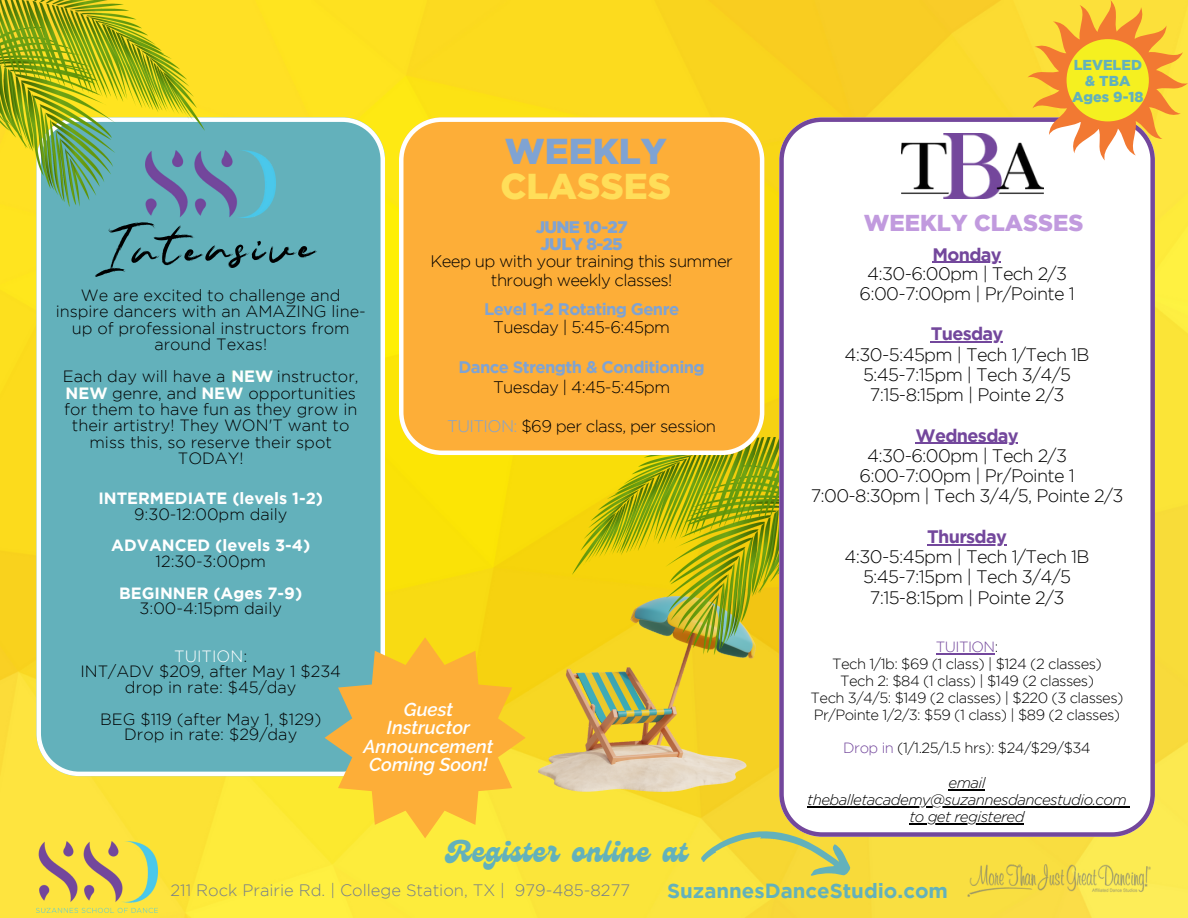
<style>
.page{position:relative;width:1188px;height:918px;background:#fff}
.page>*{position:absolute;margin:0;border:0;box-sizing:border-box;transform-origin:0 0}
.t1{font:88.2px "Jester Brush";color:#000}
.t2{font:900 35.85px/34.8px "Gotham";color:#ffde59}
.t3{font:30px "Genty";letter-spacing:.035em;color:#63b1bb}
.t4{font:900 22.95px "Gotham";color:#c19ade}
.t5{font:700 20.4px "Gotham";color:#63b1bb}
.t6{font:italic 600 18.6px/18.6px "Raleway";color:#fff;text-align:center}
.t7{font:300 18px "Gotham";letter-spacing:-.035em;color:#000}
.t8{font:700 18px "Gotham";letter-spacing:-.035em;color:#73479c}
.t9{font:300 16.65px/18.8px "Gotham";letter-spacing:-.035em;color:#000;text-align:center}
.t10{font:700 16.65px "Gotham";letter-spacing:-.035em;color:#7fa3d3}
.t11{font:900 16.65px "Gotham";letter-spacing:-.035em;color:#7fa3d3}
.t12{font:300 16.5px "Gotham";color:#747d8b}
.t13{font:300 16.35px/16.4px "Gotham";color:#000;text-align:center}
.t14{font:700 16.35px "Gotham";color:#fff}
.t15{font:300 16.35px "Gotham";color:#fff}
.t16{font:italic 300 15px "Gotham";letter-spacing:-.035em;color:#000}
.t17{font:300 14.7px "Gotham";letter-spacing:-.035em;color:#000}
.t18{font:300 14.7px "Gotham";letter-spacing:-.035em;color:#73479c}
.t19{font:900 14.4px/15.9px "Gotham";color:#63b1bb;text-align:center}
.s1{color:#7fa3d3}
.s2{font-weight:700;color:#fff}
.s3{color:#000}
.s4{color:#73479c}
</style>
<div class="page">
<img style="left:0;top:0;width:1188px;height:918px">
<img style="left:539px;top:597px;width:216px;height:194px">
<img style="left:573px;top:438px;width:206px;height:217px">
<div style="left:399px;top:117px;width:365px;height:338px;background:#fdae38"></div>
<svg style="left:779px;top:117px;width:376px;height:720px"></svg>
<img style="left:901px;top:133px;width:143px;height:65px">
<hr style="left:933px;top:262px;width:68px;height:1px;background:#73479c">
<hr style="left:931px;top:342px;width:72px;height:1px;background:#73479c">
<hr style="left:916px;top:443px;width:102px;height:1px;background:#73479c">
<hr style="left:927px;top:544px;width:79px;height:1px;background:#73479c">
<hr style="left:936px;top:653px;width:59px;height:1px;background:#73479c">
<hr style="left:949px;top:789px;width:36px;height:1px;background:#000">
<hr style="left:807px;top:806px;width:319px;height:1px;background:#000">
<hr style="left:909px;top:823px;width:115px;height:1px;background:#000">
<svg style="left:1027px;top:0;width:161px;height:160px;background:#f7bf57"></svg>
<div style="left:1067px;top:39px;width:82px;height:82px;background:#f5f020;border-radius:50%"></div>
<div style="left:36px;top:117px;width:349px;height:659px;background:#63b1bb"></div>
<img style="left:145px;top:150px;width:131px;height:68px">
<svg style="left:325px;top:637px;width:201px;height:201px;background:#ecbe41"></svg>
<img style="left:967px;top:865px;width:183px;height:31px">
<img style="left:36px;top:842px;width:122px;height:71px">
<svg style="left:700px;top:820px;width:155px;height:65px;background:#e0d359"></svg>
<img style="left:0;top:1px;width:205px;height:206px">
<p class="t2" style="left:500px;top:137px;width:172px"><span class="s1">WEEKLY<br></span>CLASSES</p>
<p class="t11" style="left:536px;top:221px;width:93px">JUNE 10-27</p>
<h1 class="t11" style="left:541px;top:237px;width:84px">JULY 8-25</h1>
<p class="t9" style="left:430px;top:253px;width:304px">Keep up with your training this summer through weekly classes!</p>
<p class="t10" style="left:484px;top:303px;width:197px">Level 1-2 Rotating Genre</p>
<p class="t9" style="left:493px;top:319px;width:178px">Tuesday | 5:45-6:45pm</p>
<p class="t10" style="left:459px;top:361px;width:248px">Dance Strength &amp; Conditioning</p>
<p class="t9" style="left:493px;top:379px;width:179px">Tuesday | 4:45-5:45pm</p>
<p class="t9" style="left:447px;top:418px;width:271px"><span class="s1">TUITION:</span> $69 per class, per session</p>
<p class="t1" style="left:105px;top:209px;width:210px;rotate:-2deg">Intensive</p>
<p class="t13" style="left:56px;top:288px;width:312px">We are excited to challenge and inspire dancers with an AMAZING line&shy;up of professional instructors from around Texas!</p>
<p class="t13" style="left:63px;top:370px;width:297px">Each day will have a <span class="s2">NEW</span> instructor,<br><span class="s2">NEW</span> genre, and <span class="s2">NEW</span> opportunities for them to have fun as they grow in their artistry! They WON'T want to miss this, so reserve their spot<br>TODAY!</p>
<p class="t14" style="left:98px;top:492px;width:226px">INTERMEDIATE (levels 1-2)</p>
<p class="t13" style="left:134px;top:507px;width:155px">9:30-12:00pm daily</p>
<p class="t14" style="left:111px;top:540px;width:201px">ADVANCED (levels 3-4)</p>
<p class="t13" style="left:156px;top:554px;width:112px">12:30-3:00pm</p>
<p class="t14" style="left:119px;top:587px;width:185px">BEGINNER (Ages 7-9)</p>
<p class="t13" style="left:140px;top:602px;width:144px">3:00-4:15pm daily</p>
<p class="t15" style="left:174px;top:650px;width:74px">TUITION<span class="s3">:</span></p>
<p class="t13" style="left:80px;top:665px;width:262px">INT/ADV $209, after May 1 $234</p>
<p class="t13" style="left:125px;top:680px;width:173px">drop in rate: $45/day</p>
<p class="t13" style="left:100px;top:712px;width:223px">BEG $119 (after May 1, $129)</p>
<p class="t13" style="left:124px;top:728px;width:174px">Drop in rate: $29/day</p>
<p class="t6" style="left:364px;top:700px;width:131px">Guest<br>Instructor<br>Announcement<br>Coming Soon!</p>
<p class="t19" style="left:1072px;top:58px;width:73px">LEVELED &amp; TBA<br>Ages 9-18</p>
<p class="t4" style="left:864px;top:214px;width:221px">WEEKLY CLASSES</p>
<p class="t8" style="left:933px;top:247px;width:71px">Monday</p>
<p class="t7" style="left:867px;top:267px;width:201px">4:30-6:00pm | Tech 2/3</p>
<p class="t7" style="left:859px;top:287px;width:217px">6:00-7:00pm | Pr/Pointe 1</p>
<p class="t8" style="left:931px;top:327px;width:74px">Tuesday</p>
<p class="t7" style="left:845px;top:348px;width:246px">4:30-5:45pm | Tech 1/Tech 1B</p>
<p class="t7" style="left:863px;top:368px;width:210px">5:45-7:15pm | Tech 3/4/5</p>
<p class="t7" style="left:870px;top:388px;width:196px">7:15-8:15pm | Pointe 2/3</p>
<p class="t8" style="left:916px;top:429px;width:105px">Wednesday</p>
<p class="t7" style="left:867px;top:449px;width:201px">4:30-6:00pm | Tech 2/3</p>
<h2 class="t7" style="left:859px;top:469px;width:217px">6:00-7:00pm | Pr/Pointe 1</h2>
<p class="t7" style="left:811px;top:489px;width:314px">7:00-8:30pm | Tech 3/4/5, Pointe 2/3</p>
<p class="t8" style="left:927px;top:530px;width:81px">Thursday</p>
<p class="t7" style="left:845px;top:550px;width:246px">4:30-5:45pm | Tech 1/Tech 1B</p>
<p class="t7" style="left:863px;top:570px;width:210px">5:45-7:15pm | Tech 3/4/5</p>
<p class="t7" style="left:870px;top:591px;width:196px">7:15-8:15pm | Pointe 2/3</p>
<p class="t18" style="left:936px;top:641px;width:64px">TUITION<span class="s3">:</span></p>
<p class="t17" style="left:832px;top:658px;width:271px">Tech 1/1b: $69 (1 class) | $124 (2 classes)</p>
<p class="t17" style="left:840px;top:675px;width:256px">Tech 2: $84 (1 class) | $149 (2 classes)</p>
<p class="t17" style="left:811px;top:692px;width:314px">Tech 3/4/5: $149 (2 classes) | $220 (3 classes)</p>
<h4 class="t17" style="left:814px;top:709px;width:308px">Pr/Pointe 1/2/3: $59 (1 class) | $89 (2 classes)</h4>
<p class="t17" style="left:843px;top:743px;width:249px"><span class="s4">Drop in</span> (1/1.25/1.5 hrs): $24/$29/$34</p>
<p class="t16" style="left:949px;top:774px;width:39px">email</p>
<p class="t16" style="left:807px;top:791px;width:321px">theballetacademy@suzannesdancestudio.com</p>
<p class="t16" style="left:909px;top:808px;width:117px">to get registered</p>
<p class="t3" style="left:446px;top:834px;width:243px">Register online at</p>
<h5 class="t12" style="left:171px;top:884px;width:461px">211 Rock Prairie Rd. | College Station, TX | 979-485-8277</h5>
<h3 class="t5" style="left:667px;top:883px;width:282px">SuzannesDanceStudio.com</h3>
</div>
